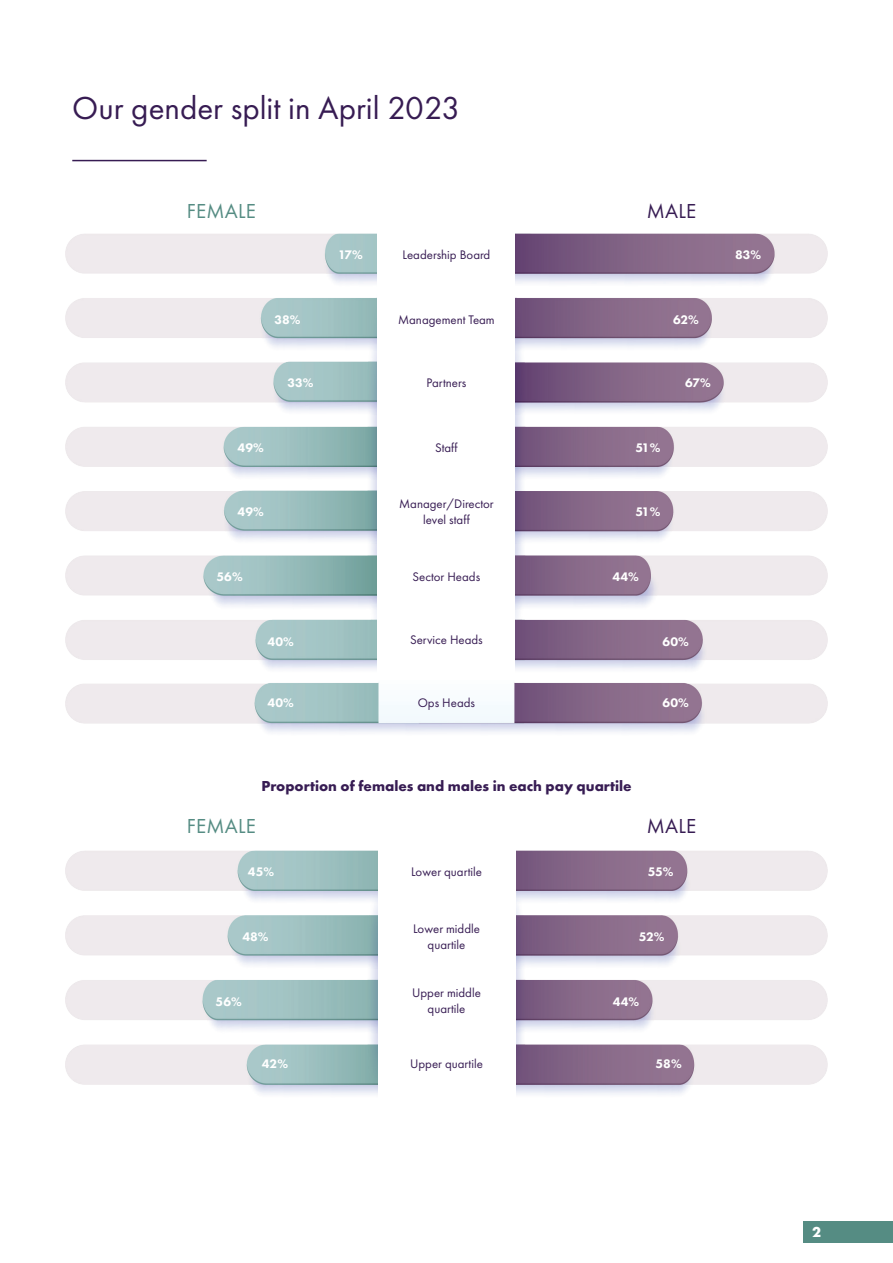
<style>
.page{position:relative;width:893px;height:1263px;background:#fff}
.page>*{position:absolute;margin:0;border:0;box-sizing:border-box;transform-origin:0 0}
.t1{font:33px "Futura PT";color:#371c53}
.t2{font:21px "Futura PT";letter-spacing:.01em;color:#558c83}
.t3{font:21px "Futura PT";letter-spacing:.01em;color:#371c53}
.t4{font:700 15px "Futura PT";color:#371c53}
.t5{font:700 15px "Futura PT";color:#fff}
.t6{font:12.9px/16px "Futura PT";color:#371c53;text-align:center}
.t7{font:800 12.9px "Futura PT";color:#fff}
</style>
<div class="page">
<hr style="left:72px;top:160px;width:135px;height:1px;background:#371c53">
<img style="left:65px;top:234px;width:763px;height:498px">
<div style="left:378px;top:232px;width:137px;height:448px;background:#fff"></div>
<img style="left:65px;top:850px;width:763px;height:245px">
<div style="left:378px;top:843px;width:137px;height:270px;background:#fff"></div>
<div style="left:804px;top:1221px;width:89px;height:21px;background:#558c83"></div>
<h1 class="t1" style="left:72px;top:88px;width:389px">Our gender split in April 2023</h1>
<h2 class="t2" style="left:187px;top:198px;width:71px">FEMALE</h2>
<h2 class="t3" style="left:647px;top:198px;width:51px">MALE</h2>
<p class="t7" style="left:275px;top:311px;width:28px">38%</p>
<p class="t7" style="left:287px;top:374px;width:28px">33%</p>
<p class="t7" style="left:338px;top:246px;width:26px">17%</p>
<p class="t6" style="left:402px;top:246px;width:89px">Leadership Board</p>
<p class="t6" style="left:398px;top:311px;width:98px">Management Team</p>
<p class="t6" style="left:427px;top:374px;width:41px">Partners</p>
<p class="t7" style="left:673px;top:311px;width:27px">62%</p>
<p class="t7" style="left:685px;top:374px;width:27px">67%</p>
<p class="t7" style="left:238px;top:440px;width:28px">49%</p>
<p class="t6" style="left:435px;top:440px;width:24px">Staff</p>
<p class="t7" style="left:636px;top:440px;width:26px">51%</p>
<p class="t6" style="left:399px;top:495px;width:96px">Manager/Director level staff</p>
<p class="t7" style="left:238px;top:503px;width:28px">49%</p>
<p class="t7" style="left:636px;top:503px;width:26px">51%</p>
<p class="t7" style="left:217px;top:568px;width:28px">56%</p>
<p class="t6" style="left:413px;top:568px;width:69px">Sector Heads</p>
<p class="t7" style="left:612px;top:568px;width:28px">44%</p>
<p class="t7" style="left:268px;top:633px;width:28px">40%</p>
<p class="t7" style="left:268px;top:695px;width:28px">40%</p>
<p class="t6" style="left:410px;top:631px;width:74px">Service Heads</p>
<p class="t6" style="left:418px;top:695px;width:59px">Ops Heads</p>
<p class="t7" style="left:663px;top:633px;width:28px">60%</p>
<p class="t7" style="left:663px;top:695px;width:28px">60%</p>
<p class="t7" style="left:735px;top:246px;width:28px">83%</p>
<p class="t4" style="left:261px;top:776px;width:372px">Proportion of females and males in each pay quartile</p>
<h2 class="t2" style="left:187px;top:814px;width:71px">FEMALE</h2>
<h2 class="t3" style="left:647px;top:814px;width:51px">MALE</h2>
<p class="t7" style="left:248px;top:863px;width:28px">45%</p>
<p class="t6" style="left:411px;top:863px;width:73px">Lower quartile</p>
<p class="t7" style="left:648px;top:863px;width:27px">55%</p>
<p class="t7" style="left:242px;top:928px;width:28px">48%</p>
<p class="t7" style="left:216px;top:993px;width:28px">56%</p>
<p class="t6" style="left:413px;top:920px;width:69px">Lower middle quartile</p>
<p class="t6" style="left:412px;top:984px;width:70px">Upper middle quartile</p>
<p class="t7" style="left:639px;top:928px;width:27px">52%</p>
<p class="t7" style="left:613px;top:993px;width:28px">44%</p>
<p class="t7" style="left:262px;top:1056px;width:28px">42%</p>
<p class="t6" style="left:410px;top:1056px;width:74px">Upper quartile</p>
<p class="t7" style="left:656px;top:1056px;width:28px">58%</p>
<p class="t5" style="left:812px;top:1222px;width:10px">2</p>
</div>
